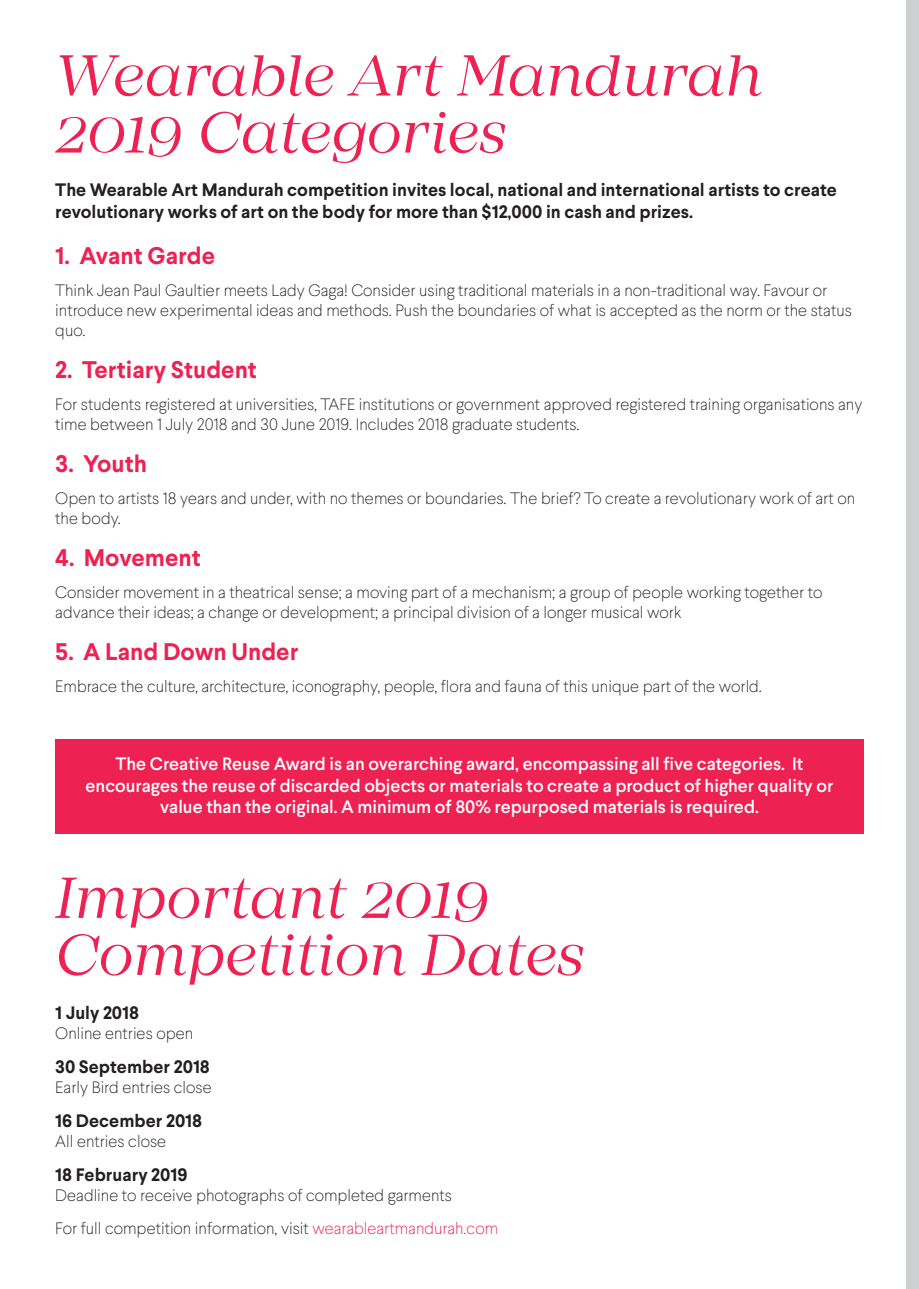
<style>
.page{position:relative;width:919px;height:1289px;background:#fff}
.page>*{position:absolute;margin:0;border:0;box-sizing:border-box;transform-origin:0 0}
.t1{font:italic 60px/57px "Mirador";color:#ed2152}
.t2{font:700 24px "Larsseit";color:#ed2152}
.t3{font:500 18px/21.6px "Larsseit";color:#fff;text-align:center}
.t4{font:700 18px/21.6px "Larsseit";color:#231f20}
.t5{font:100 16.5px/19.8px "Larsseit";color:#231f20}
.s1{color:#ed2152}
</style>
<div class="page">
<div style="left:906px;top:0;width:12px;height:1288px;background:#cdd0d0"></div>
<div style="left:55px;top:739px;width:808px;height:94px;background:#ed2152"></div>
<h1 class="t1" style="left:55px;top:47px;width:708px">Wearable Art Mandurah<br>2019 Categories</h1>
<p class="t4" style="left:55px;top:179px;width:783px">The Wearable Art Mandurah competition invites local, national and international artists to create revolutionary works of art on the body for more than $12,000 in cash and prizes.</p>
<h2 class="t2" style="left:55px;top:240px;width:161px">1. Avant Garde</h2>
<p class="t5" style="left:55px;top:280px;width:798px">Think Jean Paul Gaultier meets Lady Gaga! Consider using traditional materials in a non-traditional way. Favour or introduce new experimental ideas and methods. Push the boundaries of what is accepted as the norm or the status quo.</p>
<h2 class="t2" style="left:55px;top:354px;width:203px">2. Tertiary Student</h2>
<p class="t5" style="left:55px;top:394px;width:808px">For students registered at universities, TAFE institutions or government approved registered training organisations any time between 1 July 2018 and 30 June 2019. Includes 2018 graduate students.</p>
<h2 class="t2" style="left:55px;top:448px;width:93px">3. Youth</h2>
<p class="t5" style="left:55px;top:488px;width:801px">Open to artists 18 years and under, with no themes or boundaries. The brief? To create a revolutionary work of art on the body.</p>
<h2 class="t2" style="left:55px;top:541px;width:147px">4. Movement</h2>
<p class="t5" style="left:55px;top:582px;width:768px">Consider movement in a theatrical sense; a moving part of a mechanism; a group of people working together to advance their ideas; a change or development; a principal division of a longer musical work</p>
<h2 class="t2" style="left:55px;top:635px;width:245px">5. A Land Down Under</h2>
<p class="t5" style="left:55px;top:676px;width:708px">Embrace the culture, architecture, iconography, people, flora and fauna of this unique part of the world.</p>
<p class="t3" style="left:86px;top:753px;width:749px">The Creative Reuse Award is an overarching award, encompassing all five categories. It encourages the reuse of discarded objects or materials to create a product of higher quality or value than the original. A minimum of 80% repurposed materials is required.</p>
<h1 class="t1" style="left:55px;top:869px;width:530px">Important 2019<br>Competition Dates</h1>
<p class="t4" style="left:55px;top:1001px;width:85px">1 July 2018</p>
<p class="t5" style="left:55px;top:1022px;width:139px">Online entries open</p>
<p class="t4" style="left:55px;top:1055px;width:156px">30 September 2018</p>
<p class="t5" style="left:55px;top:1076px;width:158px">Early Bird entries close</p>
<p class="t4" style="left:55px;top:1110px;width:148px">16 December 2018</p>
<p class="t5" style="left:55px;top:1131px;width:112px">All entries close</p>
<p class="t4" style="left:55px;top:1164px;width:134px">18 February 2019</p>
<p class="t5" style="left:55px;top:1178px;width:444px;line-height:32.5px">Deadline to receive photographs of completed garments<br>For full competition information, visit <span class="s1">wearableartmandurah.com</span></p>
</div>
